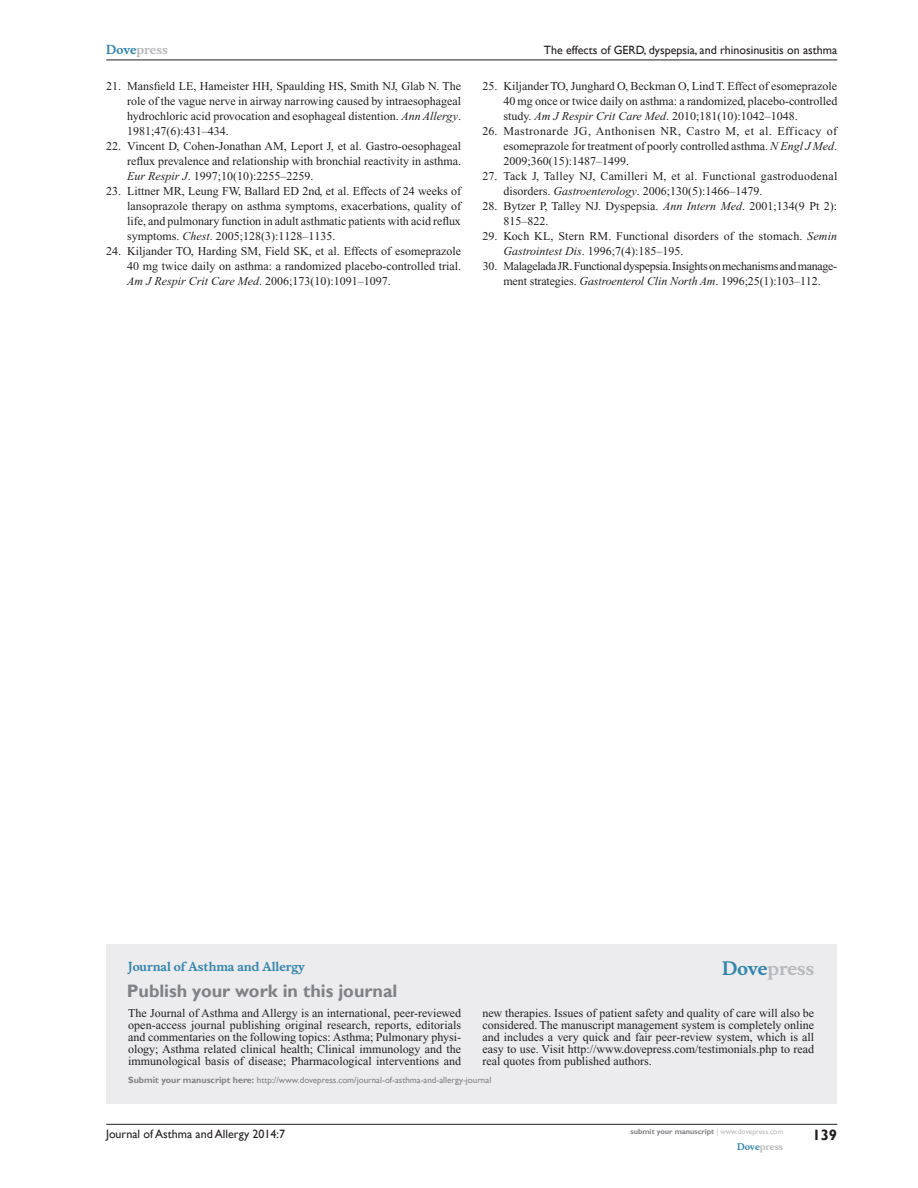
<style>
.page{position:relative;width:918px;height:1188px;background:#fff}
.page>*{position:absolute;margin:0;border:0;box-sizing:border-box;transform-origin:0 0}
.PromBx-H1{font:700 18px "Gill Sans";color:#808285}
.PromBx-Brand{font:700 18px "Musee";color:#b8b9bc}
.t1{font:700 15px "Gill Sans";color:#231f20}
.RefNL2{font:12px/15px "Times New Roman";color:#231f20;text-align:justify}
.PromBx-Tx{font:12px/12px "Times New Roman";color:#231f20;text-align:justify}
.RefNL2-2{font:12px/15px "Times New Roman";letter-spacing:-.03em;color:#231f20;text-align:center}
.RefNL2-3{font:12px/15px "Times New Roman";letter-spacing:.02em;color:#231f20}
.t2{font:12px "Gill Sans";color:#231f20}
.PromBx-JrnlName{font:700 12px "Musee";color:#3485ae}
.t3{font:700 12px "Musee";color:#b8b9bc}
.PromBx-SubmitMssWebA{font:9px "Gill Sans";color:#808285}
.t4{font:700 9px "Musee";color:#b8b9bc}
.t5{font:700 7.5px "Gill Sans";color:#808285}
.s1{color:#3485ae}
.s2{font-style:italic}
.s3{font-weight:700}
.s4{font-weight:400;color:#b8b9bc}
</style>
<div class="page">
<div style="left:106px;top:944px;width:731px;height:159px;background:#ececee"></div>
<hr style="left:106px;top:1124px;width:731px;height:1px;background:#231f20">
<hr style="left:106px;top:60px;width:731px;height:1px;background:#231f20">
<p class="t3" style="left:106px;top:43px;width:63px"><span class="s1">Dove</span>press</p>
<p class="RefNL2" style="left:127px;top:79px;width:335px;text-indent:-21px">21. Mansfield LE, Hameister HH, Spaulding HS, Smith NJ, Glab N. The role of the vague nerve in airway narrowing caused by intraesophageal hydrochloric acid provocation and esophageal distention. <span class="s2">Ann Allergy</span>.<br>1981;47(6):431–434.</p>
<p class="RefNL2" style="left:127px;top:139px;width:335px;text-indent:-21px">22. Vincent D, Cohen-Jonathan AM, Leport J, et al. Gastro-oesophageal reflux prevalence and relationship with bronchial reactivity in asthma.<br><span class="s2">Eur Respir J</span>. 1997;10(10):2255–2259.</p>
<p class="RefNL2" style="left:127px;top:184px;width:335px;text-indent:-21px">23. Littner MR, Leung FW, Ballard ED 2nd, et al. Effects of 24 weeks of lansoprazole therapy on asthma symptoms, exacerbations, quality of life, and pulmonary function in adult asthmatic patients with acid reflux symptoms. <span class="s2">Chest</span>. 2005;128(3):1128–1135.</p>
<p class="RefNL2" style="left:127px;top:244px;width:335px;text-indent:-21px">24. Kiljander TO, Harding SM, Field SK, et al. Effects of esomeprazole 40 mg twice daily on asthma: a randomized placebo-controlled trial.<br><span class="s2">Am J Respir Crit Care Med</span>. 2006;173(10):1091–1097.</p>
<p class="t2" style="left:544px;top:43px;width:295px">The effects of GERD, dyspepsia, and rhinosinusitis on asthma</p>
<p class="RefNL2" style="left:503px;top:79px;width:336px;text-indent:-21px">25. Kiljander TO, Junghard O, Beckman O, Lind T. Effect of esomeprazole 40 mg once or twice daily on asthma: a randomized, placebo-controlled study. <span class="s2">Am J Respir Crit Care Med</span>. 2010;181(10):1042–1048.</p>
<p class="RefNL2" style="left:503px;top:124px;width:335px;text-indent:-21px">26. Mastronarde JG, Anthonisen NR, Castro M, et al. Efficacy of esomeprazole for treatment of poorly controlled asthma. <span class="s2">N Engl J Med</span>.<br>2009;360(15):1487–1499.</p>
<p class="RefNL2-3" style="left:503px;top:169px;width:335px;text-indent:-21px">27. Tack J, Talley NJ, Camilleri M, et al. Functional gastroduodenal disorders. <span class="s2">Gastroenterology</span>. 2006;130(5):1466–1479.</p>
<p class="RefNL2" style="left:503px;top:199px;width:335px;text-indent:-21px">28. Bytzer P, Talley NJ. Dyspepsia. <span class="s2">Ann Intern Med</span>. 2001;134(9 Pt 2):<br>815–822.</p>
<p class="RefNL2" style="left:503px;top:229px;width:335px;text-indent:-21px">29. Koch KL, Stern RM. Functional disorders of the stomach. <span class="s2">Semin<br>Gastrointest Dis</span>. 1996;7(4):185–195.</p>
<p class="RefNL2-2" style="left:483px;top:259px;width:356px">30. Malagelada JR. Functional dyspepsia. Insights on mechanisms and manage&shy;ment strategies. <span class="s2">Gastroenterol Clin North Am</span>. 1996;25(1):103–112.</p>
<p class="PromBx-JrnlName" style="left:128px;top:959px;width:178px">Journal of Asthma and Allergy</p>
<p class="PromBx-H1" style="left:127px;top:980px;width:272px">Publish your work in this journal</p>
<p class="PromBx-Brand" style="left:722px;top:958px;width:94px"><span class="s1">Dove</span>press</p>
<p class="PromBx-Tx" style="left:128px;top:1007px;width:334px">The Journal of Asthma and Allergy is an international, peer-reviewed open-access journal publishing original research, reports, editorials and commentaries on the following topics: Asthma; Pulmonary physi&shy;ology; Asthma related clinical health; Clinical immunology and the immunological basis of disease; Pharmacological interventions and</p>
<p class="PromBx-Tx" style="left:482px;top:1007px;width:333px">new therapies. Issues of patient safety and quality of care will also be considered. The manuscript management system is completely online and includes a very quick and fair peer-review system, which is all easy to use. Visit http://www.dovepress.com/testimonials.php to read real quotes from published authors.</p>
<p class="PromBx-SubmitMssWebA" style="left:128px;top:1075px;width:365px"><span class="s3">Submit your manuscript here:</span> http://www.dovepress.com/journal-of-asthma-and-allergy-journal</p>
<p class="t2" style="left:106px;top:1127px;width:181px">Journal of Asthma and Allergy 2014:7</p>
<p class="t5" style="left:631px;top:1127px;width:154px">submit your manuscript <span class="s4">| www.dovepress.com</span></p>
<p class="t4" style="left:737px;top:1141px;width:48px"><span class="s1">Dove</span>press</p>
<p class="t1" style="left:812px;top:1126px;width:26px">139</p>
</div>
